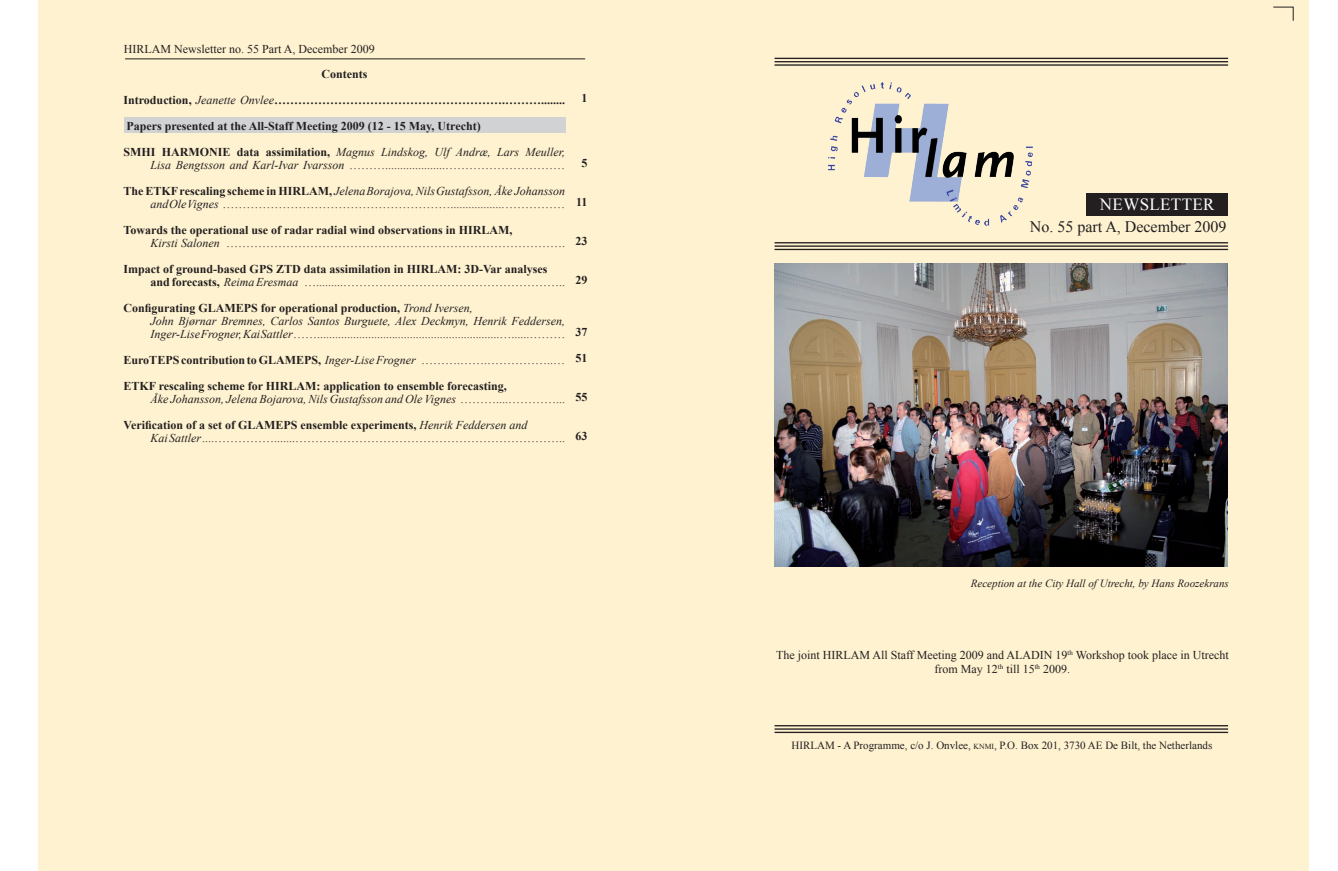
<style>
.page{position:relative;width:1338px;height:871px;background:#fff}
.page>*{position:absolute;margin:0;border:0;box-sizing:border-box;transform-origin:0 0}
.t1{font:17px "Times New Roman";letter-spacing:.02em;color:#fff}
.t2{font:16px "Times New Roman";color:#231f20}
.t3{font:700 12px/26px "Times New Roman";color:#231f20}
.t4{font:italic 12px/26px "Times New Roman";color:#231f20}
.t5{font:12px/14.4px "Times New Roman";color:#231f20;text-align:center}
.t6{font:11px "Times New Roman";color:#231f20}
.t7{font:italic 11px "Times New Roman";color:#231f20}
.s1{font-weight:400;font-style:italic}
.s2{font-style:normal}
.s3{font-weight:700;font-style:normal}
.s4{font-weight:400}
.s5{font-style:italic}
.s6{font-size:7.7px}
</style>
<div class="page">
<div style="left:38px;top:0;width:1270px;height:870px;background:#fef2d0"></div>
<hr style="left:775px;top:58px;width:453px;height:1px;background:#231f20">
<hr style="left:775px;top:61px;width:453px;height:1px;background:#231f20">
<hr style="left:775px;top:64px;width:453px;height:2px;background:#231f20">
<hr style="left:775px;top:724px;width:453px;height:2px;background:#231f20">
<hr style="left:775px;top:728px;width:453px;height:1px;background:#231f20">
<hr style="left:775px;top:731px;width:453px;height:1px;background:#231f20">
<img style="left:828px;top:82px;width:205px;height:144px">
<hr style="left:775px;top:242px;width:453px;height:1px;background:#231f20">
<hr style="left:775px;top:245px;width:453px;height:2px;background:#231f20">
<hr style="left:775px;top:249px;width:453px;height:1px;background:#231f20">
<div style="left:1086px;top:193px;width:142px;height:23px;background:#231f20"></div>
<hr style="left:125px;top:59px;width:460px;height:1px;background:#231f20">
<svg style="left:1273px;top:7px;width:20px;height:14px"></svg>
<img style="left:774px;top:264px;width:454px;height:302px">
<div style="left:124px;top:117px;width:442px;height:15px;background:#d1d2d4"></div>
<p class="t5" style="left:124px;top:42px;width:252px">HIRLAM Newsletter no. 55 Part A, December 2009</p>
<p class="t3" style="left:124px;top:60px;width:443px;text-indent:198px">Contents<br>Introduction, <span class="s1">Jeanette Onvlee</span>………………………………………………….………........<br>Papers presented at the All-Staff Meeting 2009 (12 - 15 May, Utrecht)<br>SMHI HARMONIE data assimilation, <span class="s1">Magnus Lindskog, Ulf Andræ, Lars Meuller,</span></p>
<p class="t4" style="left:124px;top:151px;width:443px;text-align:right">Lisa Bengtsson and Karl-Ivar Ivarsson <span class="s2">………....................…………………………<br></span><span class="s3">The ETKF rescaling scheme in HIRLAM,</span> Jelena Borajova, Nils Gustafsson, Åke Johansson</p>
<p class="t3" style="left:124px;top:190px;width:443px;text-indent:27px"><span class="s1">and Ole Vignes</span> <span class="s4">………………………………………………….................. ……………<br></span>Towards the operational use of radar radial wind observations in HIRLAM,</p>
<p class="t3" style="left:124px;top:229px;width:443px;text-indent:27px"><span class="s1">Kirsti Salonen</span> <span class="s4">………………………………………………………………………….<br></span>Impact of ground-based GPS ZTD data assimilation in HIRLAM: 3D-Var analyses</p>
<p class="t3" style="left:124px;top:268px;width:443px;text-indent:27px">and forecasts, <span class="s1">Reima Eresmaa</span> <span class="s4">….........………………………………………………..<br></span>Configurating GLAMEPS for operational production, <span class="s1">Trond Iversen,</span></p>
<p class="t4" style="left:151px;top:314px;width:416px;line-height:13px">John Bjørnar Bremnes, Carlos Santos Burguete, Alex Deckmyn, Henrik Feddersen,<br>Inger-Lise Frogner, Kai Sattler<span class="s2">…….............................................................…......………</span></p>
<p class="t3" style="left:124px;top:346px;width:443px">EuroTEPS contribution to GLAMEPS, <span class="s1">Inger-Lise Frogner</span> <span class="s4">……….…….……………..…<br></span>ETKF rescaling scheme for HIRLAM: application to ensemble forecasting,</p>
<p class="t4" style="left:124px;top:385px;width:443px;text-indent:27px">Åke Johansson, Jelena Bojarova, Nils Gustafsson and Ole Vignes <span class="s2">………....…………...<br></span><span class="s3">Verification of a set of GLAMEPS ensemble experiments,</span> Henrik Feddersen and</p>
<p class="t5" style="left:151px;top:430px;width:416px"><span class="s5">Kai Sattler</span> ....…………….......…………………………………………………………..</p>
<p class="t3" style="left:581px;top:85px;width:7px">1</p>
<p class="t3" style="left:581px;top:150px;width:7px">5</p>
<p class="t3" style="left:576px;top:189px;width:13px">11</p>
<p class="t3" style="left:575px;top:228px;width:13px">23</p>
<p class="t3" style="left:575px;top:267px;width:13px">29</p>
<p class="t3" style="left:575px;top:319px;width:13px">37<br>51</p>
<p class="t3" style="left:575px;top:384px;width:13px">55</p>
<p class="t3" style="left:575px;top:423px;width:13px">63</p>
<h1 class="t1" style="left:1100px;top:195px;width:116px">NEWSLETTER</h1>
<h2 class="t2" style="left:1030px;top:217px;width:198px">No. 55 part A, December 2009</h2>
<p class="t7" style="left:971px;top:576px;width:260px">Reception at the City Hall of Utrecht, by Hans Roozekrans</p>
<p class="t5" style="left:776px;top:647px;width:454px">The joint HIRLAM All Staff Meeting 2009 and ALADIN 19<sup>th</sup> Workshop took place in Utrecht from May 12<sup>th</sup> till 15<sup>th</sup> 2009.</p>
<p class="t6" style="left:791px;top:738px;width:422px">HIRLAM - A Programme, c/o J. Onvlee, <span class="s6">knmi</span>, P.O. Box 201, 3730 AE De Bilt, the Netherlands</p>
</div>
